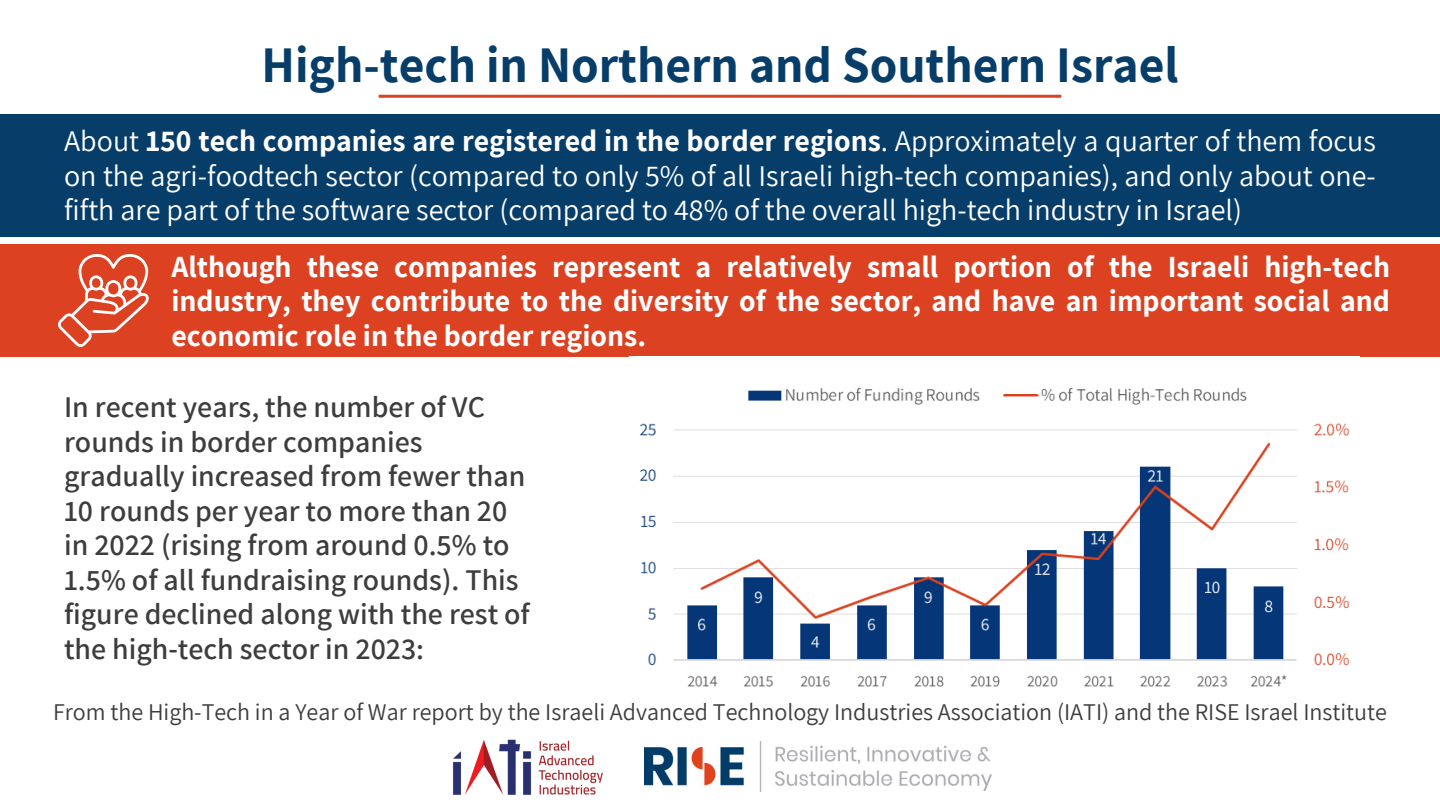
<style>
.page{position:relative;width:1440px;height:810px;background:#fff}
.page>*{position:absolute;margin:0;border:0;box-sizing:border-box;transform-origin:0 0}
.t1{font:700 50px "Assistant";color:#063d69}
.t2{font:30px/34.5px "Assistant";color:#fff;text-align:justify}
.t3{font:600 30px/34.5px "Assistant";color:#3d3d3d}
.t4{font:700 30px/34.5px "Assistant";color:#fff;text-align:justify}
.t5{font:24px "Assistant";color:#3d3d3d}
.s1{font-weight:700}
</style>
<div class="page">
<div style="left:0;top:114px;width:1440px;height:123px;background:#063d69"></div>
<div style="left:0;top:244px;width:1440px;height:113px;background:#dc4121"></div>
<svg style="left:58px;top:254px;width:91px;height:93px"></svg>
<img style="left:644px;top:742px;width:347px;height:50px">
<img style="left:452px;top:739px;width:151px;height:56px">
<hr style="left:379px;top:95px;width:682px;height:3px;background:#dc4121">
<img style="left:639px;top:387px;width:711px;height:300px">
<p class="t1" style="left:262px;top:31px;width:918px">High-tech in Northern and Southern Israel</p>
<p class="t2" style="left:64px;top:123px;width:1313px">About <span class="s1">150 tech companies are registered in the border regions</span>. Approximately a quarter of them focus on the agri-foodtech sector (compared to only 5% of all Israeli high-tech companies), and only about one&shy;fifth are part of the software sector (compared to 48% of the overall high-tech industry in Israel)</p>
<p class="t4" style="left:171px;top:248px;width:1220px">Although these companies represent a relatively small portion of the Israeli high-tech industry, they contribute to the diversity of the sector, and have an important social and economic role in the border regions.</p>
<h2 class="t3" style="left:64px;top:389px;width:467px">In recent years, the number of VC rounds in border companies gradually increased from fewer than 10 rounds per year to more than 20 in 2022 (rising from around 0.5% to 1.5% of all fundraising rounds). This figure declined along with the rest of the high-tech sector in 2023:</h2>
<p class="t5" style="left:53px;top:696px;width:1335px">From the High-Tech in a Year of War report by the Israeli Advanced Technology Industries Association (IATI) and the RISE Israel Institute</p>
</div>
